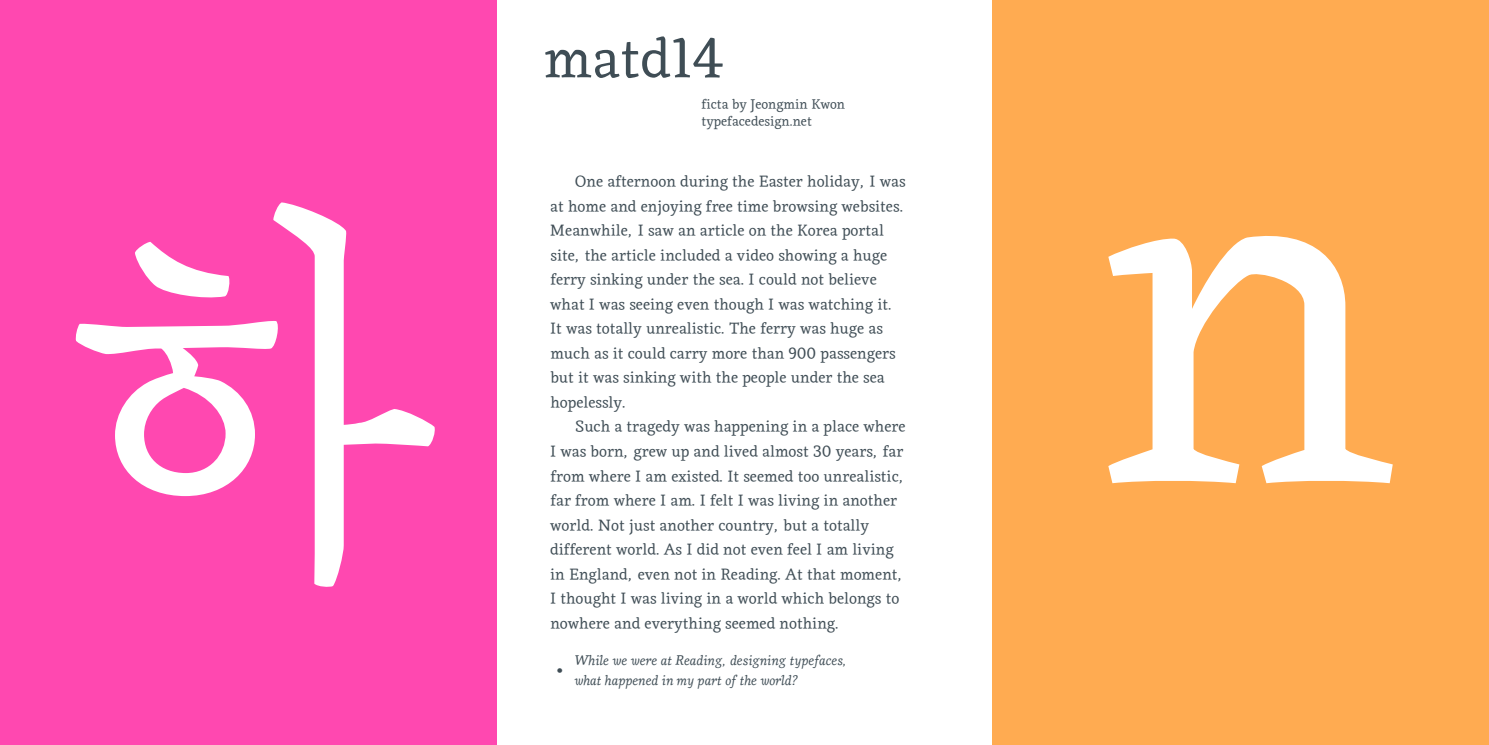
<style>
.page{position:relative;width:1489px;height:745px;background:#fff}
.page>*{position:absolute;margin:0;border:0;box-sizing:border-box;transform-origin:0 0}
.t1{font:397.43px "MATD1314 Jeongmin Kwon";color:#fff}
.t2{font:58.1px "MATD1314 Jeongmin Kwon";color:#3f4d55}
.t3{font:italic 32.2px "MATD1314 Jeongmin Kwon";color:#3f4d55}
.t4{font:16.45px/24.5px "MATD1314 Jeongmin Kwon";color:#3f4d55}
.t5{font:italic 14px/19.2px "MATD1314 Jeongmin Kwon";color:#3f4d55}
.t6{font:14px/17.5px "MATD1314 Jeongmin Kwon";color:#3f4d55}
</style>
<div class="page">
<div style="left:0;top:0;width:496px;height:744px;background:#ff48b0"></div>
<div style="left:992px;top:0;width:496px;height:744px;background:#ffab51"></div>
<h1 class="t1" style="left:72px;top:131px;width:359px">하</h1>
<h2 class="t2" style="left:543px;top:22px;width:183px">matd14</h2>
<p class="t6" style="left:701px;top:95px;width:145px">ficta by Jeongmin Kwon typefacedesign.net</p>
<p class="t4" style="left:550px;top:169px;width:357px;text-indent:25px">One afternoon during the Easter holiday, I was at home and enjoying free time browsing websites.<br>Meanwhile, I saw an article on the Korea portal site, the article included a video showing a huge ferry sinking under the sea. I could not believe what I was seeing even though I was watching it.<br>It was totally unrealistic. The ferry was huge as much as it could carry more than 900 passengers but it was sinking with the people under the sea hopelessly.</p>
<p class="t4" style="left:550px;top:414px;width:357px;text-indent:25px">Such a tragedy was happening in a place where I was born, grew up and lived almost 30 years, far from where I am existed. It seemed too unrealistic, far from where I am. I felt I was living in another world. Not just another country, but a totally different world. As I did not even feel I am living in England, even not in Reading. At that moment, I thought I was living in a world which belongs to nowhere and everything seemed nothing.</p>
<h3 class="t3" style="left:551px;top:655px;width:847px">• <sup>n</sup></h3>
<p class="t5" style="left:574px;top:651px;width:274px">While we were at Reading, designing typefaces, what happened in my part of the world?</p>
</div>
